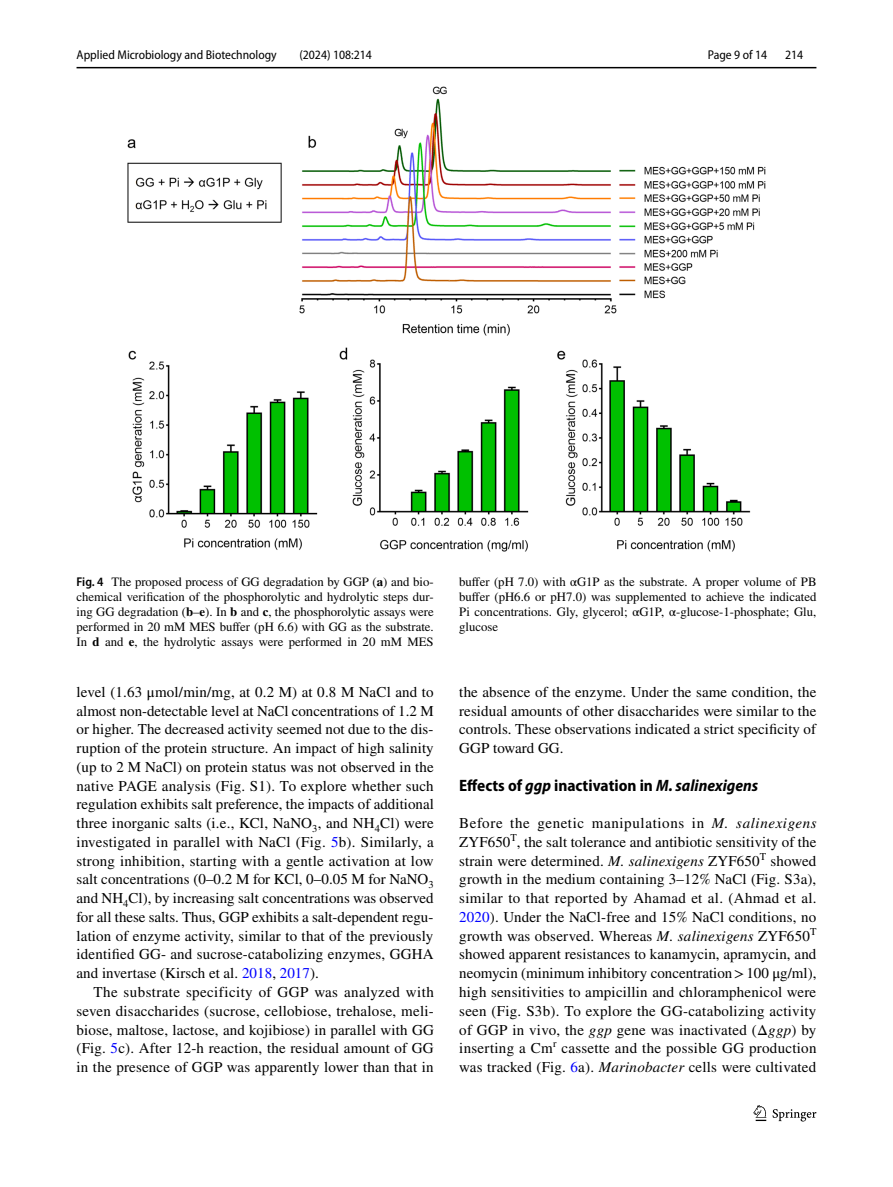
<style>
.page{position:relative;width:893px;height:1187px;background:#fff}
.page>*{position:absolute;margin:0;border:0;box-sizing:border-box;transform-origin:0 0}
.t1{font:700 semi-condensed 16.5px "Myriad Pro";color:#000}
.t2{font:15px/18.8px "STIX";letter-spacing:.01em;color:#000;text-align:justify}
.t3{font:12.75px/15px "STIX";color:#000;text-align:justify}
.t4{font:semi-condensed 12.75px "Myriad Pro";color:#000}
.s1{font-family:"Myriad Pro";font-weight:600;font-stretch:semi-condensed}
.s2{font-weight:700}
.s3{color:#00f}
.s4{font-style:italic}
</style>
<div class="page">
<hr style="left:77px;top:67px;width:739px;height:1px;background:#000">
<svg style="left:753px;top:1105px;width:13px;height:15px"></svg>
<svg style="left:773px;top:1109px;width:43px;height:12px"></svg>
<img style="left:128px;top:87px;width:637px;height:464px">
<p class="t4" style="left:77px;top:48px;width:202px">Applied Microbiology and Biotechnology</p>
<p class="t4" style="left:299px;top:48px;width:74px">(2024) 108:214</p>
<p class="t4" style="left:708px;top:48px;width:61px">Page 9 of 14</p>
<p class="t4" style="left:785px;top:48px;width:20px">214</p>
<p class="t3" style="left:77px;top:575px;width:359px"><span class="s1">Fig. 4</span> The proposed process of GG degradation by GGP (<span class="s2">a</span>) and bio&shy;chemical verification of the phosphorolytic and hydrolytic steps dur&shy;ing GG degradation (<span class="s2">b</span>–<span class="s2">e</span>). In <span class="s2">b</span> and <span class="s2">c</span>, the phosphorolytic assays were performed in 20 mM MES buffer (pH 6.6) with GG as the substrate.<br>In <span class="s2">d</span> and <span class="s2">e</span>, the hydrolytic assays were performed in 20 mM MES</p>
<p class="t3" style="left:459px;top:575px;width:359px">buffer (pH 7.0) with αG1P as the substrate. A proper volume of PB buffer (pH6.6 or pH7.0) was supplemented to achieve the indicated Pi concentrations. Gly, glycerol; αG1P, α-glucose-1-phosphate; Glu, glucose</p>
<p class="t2" style="left:77px;top:683px;width:359px">level (1.63 μmol/min/mg, at 0.2 M) at 0.8 M NaCl and to almost non-detectable level at NaCl concentrations of 1.2 M or higher. The decreased activity seemed not due to the dis&shy;ruption of the protein structure. An impact of high salinity (up to 2 M NaCl) on protein status was not observed in the native PAGE analysis (Fig. S1). To explore whether such regulation exhibits salt preference, the impacts of additional three inorganic salts (i.e., KCl, NaNO<sub>3</sub>, and NH<sub>4</sub>Cl) were investigated in parallel with NaCl (Fig. <span class="s3">5</span>b). Similarly, a strong inhibition, starting with a gentle activation at low salt concentrations (0–0.2 M for KCl, 0–0.05 M for NaNO<sub>3 </sub>and NH<sub>4</sub>Cl), by increasing salt concentrations was observed for all these salts. Thus, GGP exhibits a salt-dependent regu&shy;lation of enzyme activity, similar to that of the previously identified GG- and sucrose-catabolizing enzymes, GGHA and invertase (Kirsch et al. <span class="s3">2018</span>, <span class="s3">2017</span>).</p>
<p class="t2" style="left:77px;top:983px;width:359px;text-indent:17px">The substrate specificity of GGP was analyzed with seven disaccharides (sucrose, cellobiose, trehalose, meli&shy;biose, maltose, lactose, and kojibiose) in parallel with GG (Fig. <span class="s3">5</span>c). After 12-h reaction, the residual amount of GG in the presence of GGP was apparently lower than that in</p>
<p class="t2" style="left:459px;top:683px;width:359px">the absence of the enzyme. Under the same condition, the residual amounts of other disaccharides were similar to the controls. These observations indicated a strict specificity of GGP toward GG.</p>
<p class="t1" style="left:459px;top:775px;width:300px">Effects of <span class="s4">ggp</span> inactivation in <span class="s4">M. salinexigens</span></p>
<p class="t2" style="left:459px;top:814px;width:359px">Before the genetic manipulations in <span class="s4">M. salinexigens </span>ZYF650<sup>T</sup>, the salt tolerance and antibiotic sensitivity of the strain were determined. <span class="s4">M. salinexigens</span> ZYF650<sup>T</sup> showed growth in the medium containing 3–12% NaCl (Fig. S3a), similar to that reported by Ahamad et al. (Ahmad et al.<br><span class="s3">2020</span>). Under the NaCl-free and 15% NaCl conditions, no growth was observed. Whereas <span class="s4">M. salinexigens</span> ZYF650<sup>T </sup>showed apparent resistances to kanamycin, apramycin, and neomycin (minimum inhibitory concentration&gt;100 μg/ml), high sensitivities to ampicillin and chloramphenicol were seen (Fig. S3b). To explore the GG-catabolizing activity of GGP in vivo, the <span class="s4">ggp</span> gene was inactivated (Δ<span class="s4">ggp</span>) by inserting a Cm<sup>r</sup> cassette and the possible GG production was tracked (Fig. <span class="s3">6</span>a). <span class="s4">Marinobacter</span> cells were cultivated</p>
</div>
